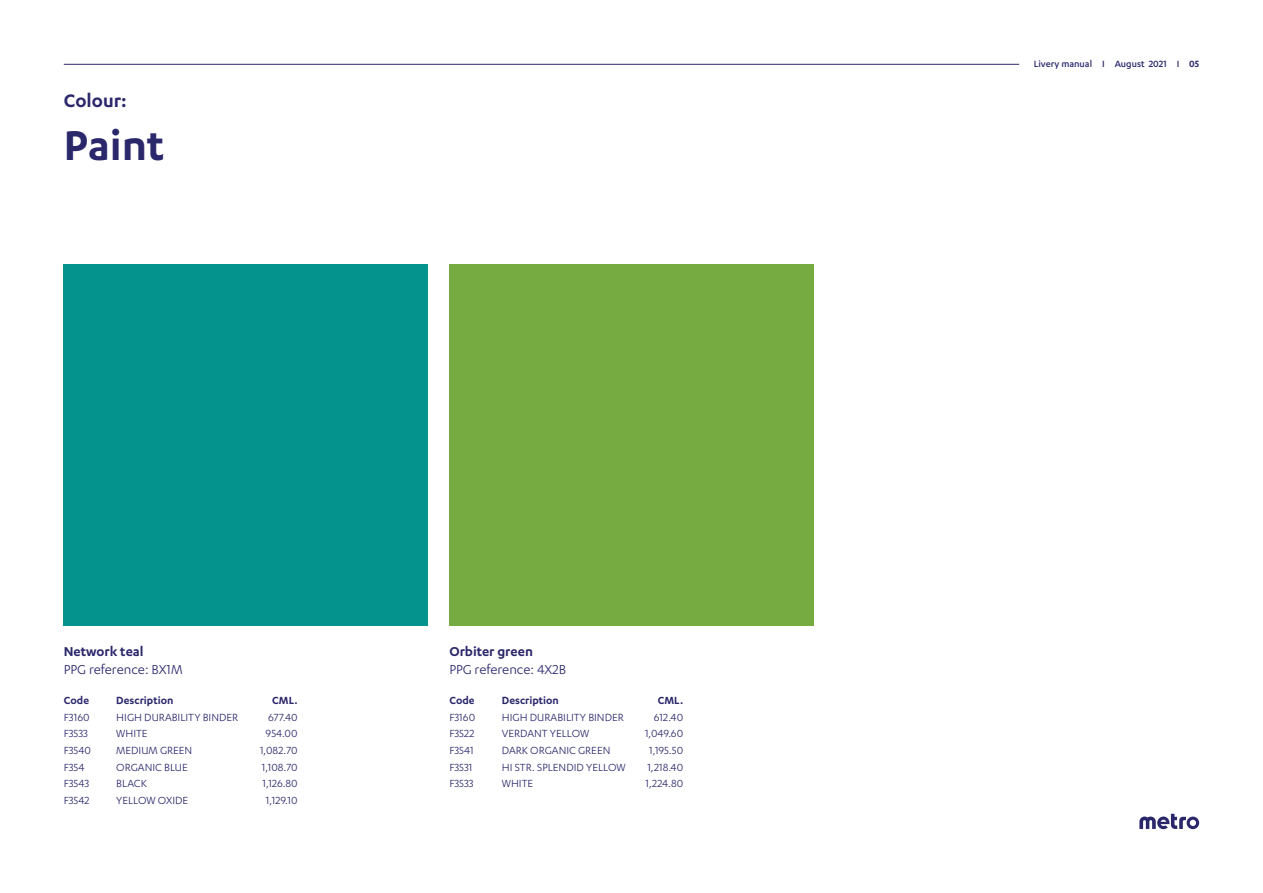
<style>
.page{position:relative;width:1263px;height:893px;background:#fff}
.page>*{position:absolute;margin:0;border:0;box-sizing:border-box;transform-origin:0 0}
.Page_title{font:600 48px "Karbon";color:#2a276b}
.Section{font:600 21px "Karbon";color:#2a276b}
.Body_copy{font:15px "Karbon";color:#2a276b}
.Body_copy_-_BOLD{font:600 15px "Karbon";color:#2a276b}
.Body_copy_-_BOLD-2{font:12px "Karbon";color:#2a276b}
.Body_copy_-_BOLD-3{font:600 12px "Karbon";color:#2a276b}
.t1{font:500 10.5px "Karbon";color:#2a276b}
.s1{font-weight:600}
</style>
<div class="page">
<svg style="left:1139px;top:814px;width:60px;height:15px"></svg>
<hr style="left:64px;top:64px;width:955px;height:1px;background:#2a276b">
<div style="left:64px;top:265px;width:364px;height:361px;background:#04938d"></div>
<div style="left:449px;top:265px;width:365px;height:361px;background:#76ab41"></div>
<p class="Section" style="left:64px;top:89px;width:64px">Colour:</p>
<p class="Page_title" style="left:64px;top:118px;width:102px">Paint</p>
<p class="Body_copy_-_BOLD" style="left:64px;top:643px;width:81px">Network teal</p>
<p class="Body_copy" style="left:64px;top:661px;width:120px">PPG reference: BX1M</p>
<p class="Body_copy_-_BOLD-3" style="left:64px;top:694px;width:27px">Code</p>
<p class="Body_copy_-_BOLD-3" style="left:116px;top:694px;width:59px">Description</p>
<p class="Body_copy_-_BOLD-3" style="left:272px;top:694px;width:27px">CML.</p>
<p class="Body_copy_-_BOLD-2" style="left:64px;top:710px;width:27px">F3160</p>
<p class="Body_copy_-_BOLD-2" style="left:116px;top:710px;width:123px">HIGH DURABILITY BINDER</p>
<p class="Body_copy_-_BOLD-2" style="left:268px;top:710px;width:31px">677.40</p>
<p class="Body_copy_-_BOLD-2" style="left:64px;top:727px;width:26px">F3533</p>
<p class="Body_copy_-_BOLD-2" style="left:116px;top:727px;width:33px">WHITE</p>
<p class="Body_copy_-_BOLD-2" style="left:266px;top:727px;width:34px">954.00</p>
<p class="Body_copy_-_BOLD-2" style="left:64px;top:744px;width:29px">F3540</p>
<p class="Body_copy_-_BOLD-2" style="left:116px;top:744px;width:78px">MEDIUM GREEN</p>
<p class="Body_copy_-_BOLD-2" style="left:260px;top:744px;width:39px">1,082.70</p>
<p class="Body_copy_-_BOLD-2" style="left:64px;top:760px;width:22px">F354</p>
<p class="Body_copy_-_BOLD-2" style="left:116px;top:760px;width:73px">ORGANIC BLUE</p>
<p class="Body_copy_-_BOLD-2" style="left:262px;top:760px;width:37px">1,108.70</p>
<p class="Body_copy_-_BOLD-2" style="left:64px;top:777px;width:27px">F3543</p>
<p class="Body_copy_-_BOLD-2" style="left:116px;top:777px;width:32px">BLACK</p>
<p class="Body_copy_-_BOLD-2" style="left:263px;top:777px;width:37px">1,126.80</p>
<p class="Body_copy_-_BOLD-2" style="left:64px;top:794px;width:27px">F3542</p>
<p class="Body_copy_-_BOLD-2" style="left:116px;top:794px;width:73px">YELLOW OXIDE</p>
<p class="Body_copy_-_BOLD-2" style="left:266px;top:794px;width:33px">1,129.10</p>
<p class="Body_copy_-_BOLD" style="left:449px;top:643px;width:85px">Orbiter green</p>
<p class="Body_copy" style="left:449px;top:661px;width:118px">PPG reference: 4X2B</p>
<p class="Body_copy_-_BOLD-3" style="left:449px;top:694px;width:27px">Code</p>
<p class="Body_copy_-_BOLD-3" style="left:502px;top:694px;width:59px">Description</p>
<p class="Body_copy_-_BOLD-3" style="left:658px;top:694px;width:27px">CML.</p>
<p class="Body_copy_-_BOLD-2" style="left:449px;top:710px;width:27px">F3160</p>
<p class="Body_copy_-_BOLD-2" style="left:502px;top:710px;width:123px">HIGH DURABILITY BINDER</p>
<p class="Body_copy_-_BOLD-2" style="left:654px;top:710px;width:31px">612.40</p>
<p class="Body_copy_-_BOLD-2" style="left:449px;top:727px;width:27px">F3522</p>
<p class="Body_copy_-_BOLD-2" style="left:502px;top:727px;width:89px">VERDANT YELLOW</p>
<p class="Body_copy_-_BOLD-2" style="left:645px;top:727px;width:40px">1,049.60</p>
<p class="Body_copy_-_BOLD-2" style="left:449px;top:744px;width:26px">F3541</p>
<p class="Body_copy_-_BOLD-2" style="left:502px;top:744px;width:110px">DARK ORGANIC GREEN</p>
<p class="Body_copy_-_BOLD-2" style="left:649px;top:744px;width:36px">1,195.50</p>
<p class="Body_copy_-_BOLD-2" style="left:449px;top:760px;width:25px">F3531</p>
<p class="Body_copy_-_BOLD-2" style="left:502px;top:760px;width:125px">HI STR. SPLENDID YELLOW</p>
<p class="Body_copy_-_BOLD-2" style="left:647px;top:760px;width:37px">1,218.40</p>
<p class="Body_copy_-_BOLD-2" style="left:449px;top:777px;width:26px">F3533</p>
<p class="Body_copy_-_BOLD-2" style="left:502px;top:777px;width:33px">WHITE</p>
<p class="Body_copy_-_BOLD-2" style="left:646px;top:777px;width:39px">1,224.80</p>
<p class="t1" style="left:1034px;top:58px;width:167px">Livery manual I August 2021 I <span class="s1">05</span></p>
</div>
